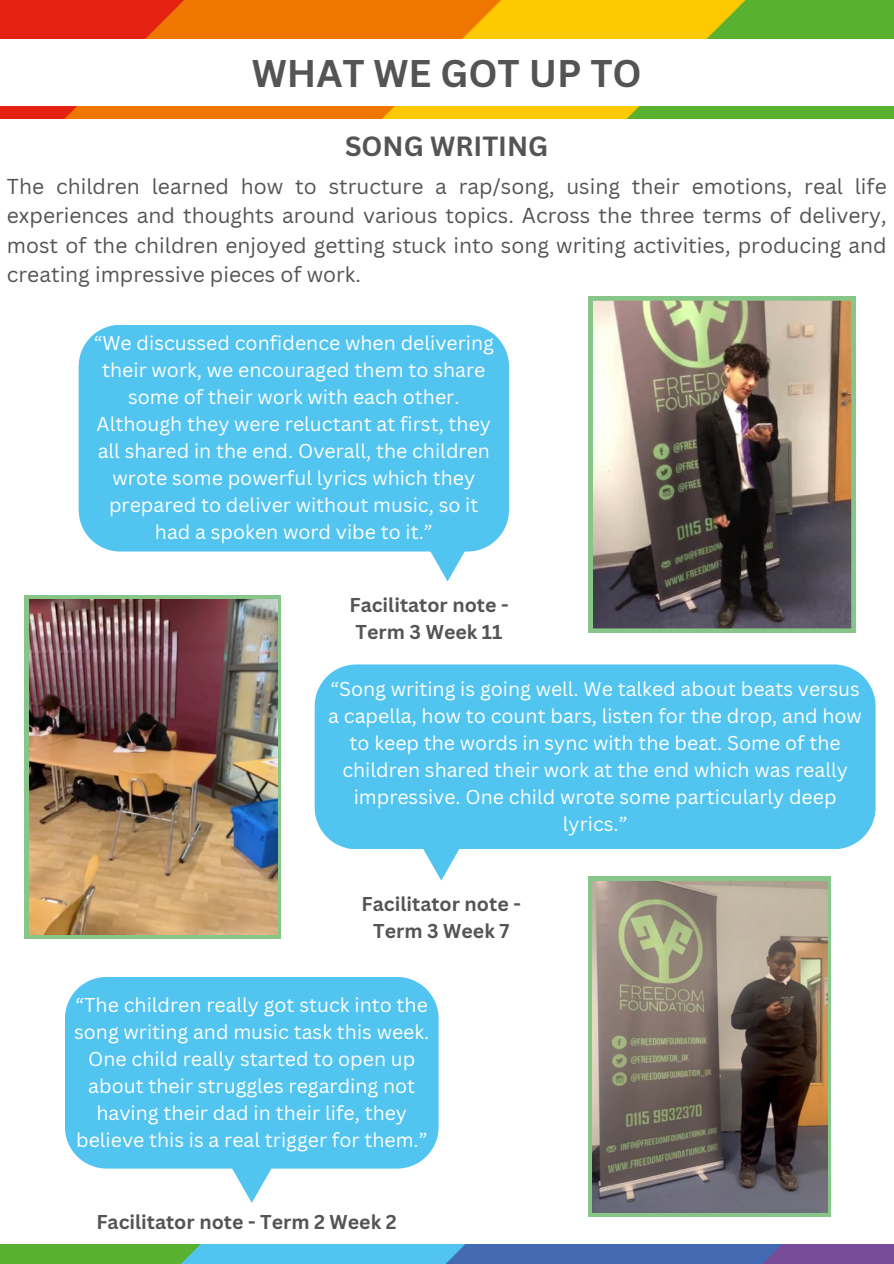
<style>
.page{position:relative;width:894px;height:1264px;background:#fff}
.page>*{position:absolute;margin:0;border:0;box-sizing:border-box;transform-origin:0 0}
.t1{font:700 37.5px "Canva Sans";color:#545454}
.t2{font:700 27px "Canva Sans";color:#545454}
.t3{font:21px/29.2px "Canva Sans";color:#545454;text-align:justify}
.t4{font:19.5px/27px "Canva Sans";color:#fff;text-align:center}
.t5{font:700 19.5px/27px "Canva Sans";color:#545454;text-align:center}
</style>
<div class="page">
<img style="left:0;top:0;width:893px;height:38px">
<img style="left:0;top:1244px;width:247px;height:19px">
<img style="left:247px;top:1244px;width:646px;height:19px">
<img style="left:0;top:106px;width:893px;height:13px">
<svg style="left:588px;top:876px;width:242px;height:340px;background:#8bb983"></svg>
<svg style="left:25px;top:595px;width:255px;height:343px;background:#89b983"></svg>
<div style="left:79px;top:325px;width:430px;height:226px;background:#51c4f0"></div>
<svg style="left:423px;top:538px;width:49px;height:43px"></svg>
<div style="left:314px;top:664px;width:561px;height:185px;background:#51c4f0"></div>
<svg style="left:416px;top:837px;width:50px;height:43px"></svg>
<div style="left:65px;top:977px;width:373px;height:191px;background:#51c4f0"></div>
<svg style="left:227px;top:1159px;width:49px;height:43px"></svg>
<img style="left:588px;top:296px;width:267px;height:336px">
<img style="left:29px;top:600px;width:248px;height:334px">
<img style="left:592px;top:881px;width:234px;height:331px">
<h2 class="t1" style="left:252px;top:46px;width:391px">WHAT WE GOT UP TO</h2>
<p class="t2" style="left:345px;top:127px;width:205px">SONG WRITING</p>
<p class="t3" style="left:7px;top:171px;width:881px">The children learned how to structure a rap/song, using their emotions, real life experiences and thoughts around various topics. Across the three terms of delivery, most of the children enjoyed getting stuck into song writing activities, producing and creating impressive pieces of work.</p>
<p class="t4" style="left:94px;top:329px;width:401px">“We discussed confidence when delivering their work, we encouraged them to share some of their work with each other.<br>Although they were reluctant at first, they all shared in the end. Overall, the children wrote some powerful lyrics which they prepared to deliver without music, so it had a spoken word vibe to it.”</p>
<p class="t5" style="left:349px;top:591px;width:161px">Facilitator note -<br>Term 3 Week 11</p>
<h3 class="t4" style="left:328px;top:675px;width:535px">“Song writing is going well. We talked about beats versus a capella, how to count bars, listen for the drop, and how to keep the words in sync with the beat. Some of the children shared their work at the end which was really impressive. One child wrote some particularly deep lyrics.”</h3>
<p class="t5" style="left:361px;top:890px;width:161px">Facilitator note -<br>Term 3 Week 7</p>
<p class="t4" style="left:74px;top:990px;width:356px">“The children really got stuck into the song writing and music task this week.<br>One child really started to open up about their struggles regarding not having their dad in their life, they believe this is a real trigger for them.”</p>
<p class="t5" style="left:96px;top:1207px;width:302px">Facilitator note - Term 2 Week 2</p>
</div>
